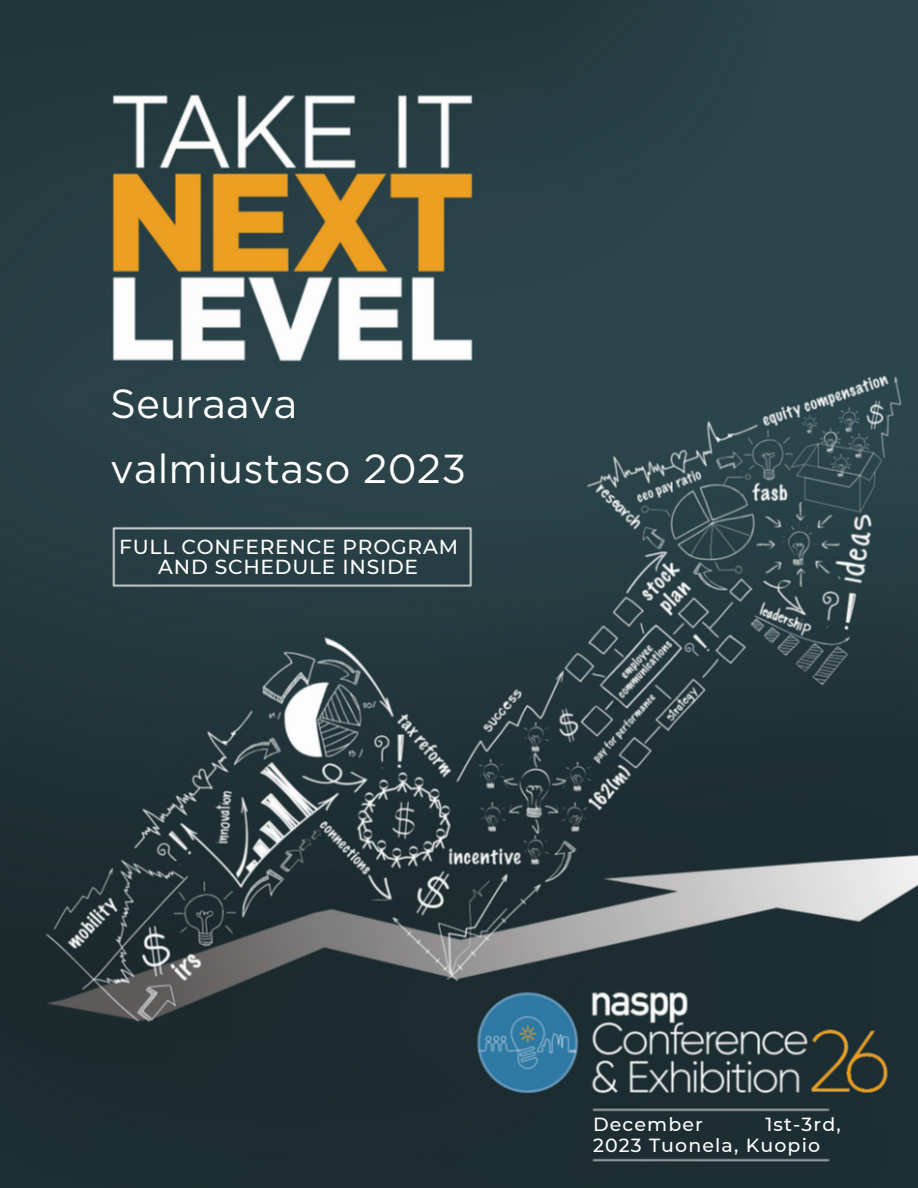
<style>
.page{position:relative;width:918px;height:1188px;background:#fff}
.page>*{position:absolute;margin:0;border:0;box-sizing:border-box;transform-origin:0 0}
.t1{font:40.5px/64.2px "Gotham";letter-spacing:.005em;color:#fff}
.t2{font:500 20.25px/20.2px "Montserrat";letter-spacing:.04em;color:#fff;text-align:center}
.t3{font:500 19.05px/21.3px "Montserrat";letter-spacing:.06em;color:#fff}
</style>
<div class="page">
<img style="left:0;top:0;width:918px;height:1188px">
<p class="t1" style="left:110px;top:372px;width:358px">Seuraava valmiustaso 2023</p>
<p class="t2" style="left:119px;top:536px;width:340px">FULL CONFERENCE PROGRAM<br>AND SCHEDULE INSIDE</p>
<p class="t3" style="left:593px;top:1113px;width:249px;text-indent:172px">1st-3rd,<br>2023 Tuonela, Kuopio</p>
<p class="t3" style="left:593px;top:1113px;width:111px">December</p>
</div>
